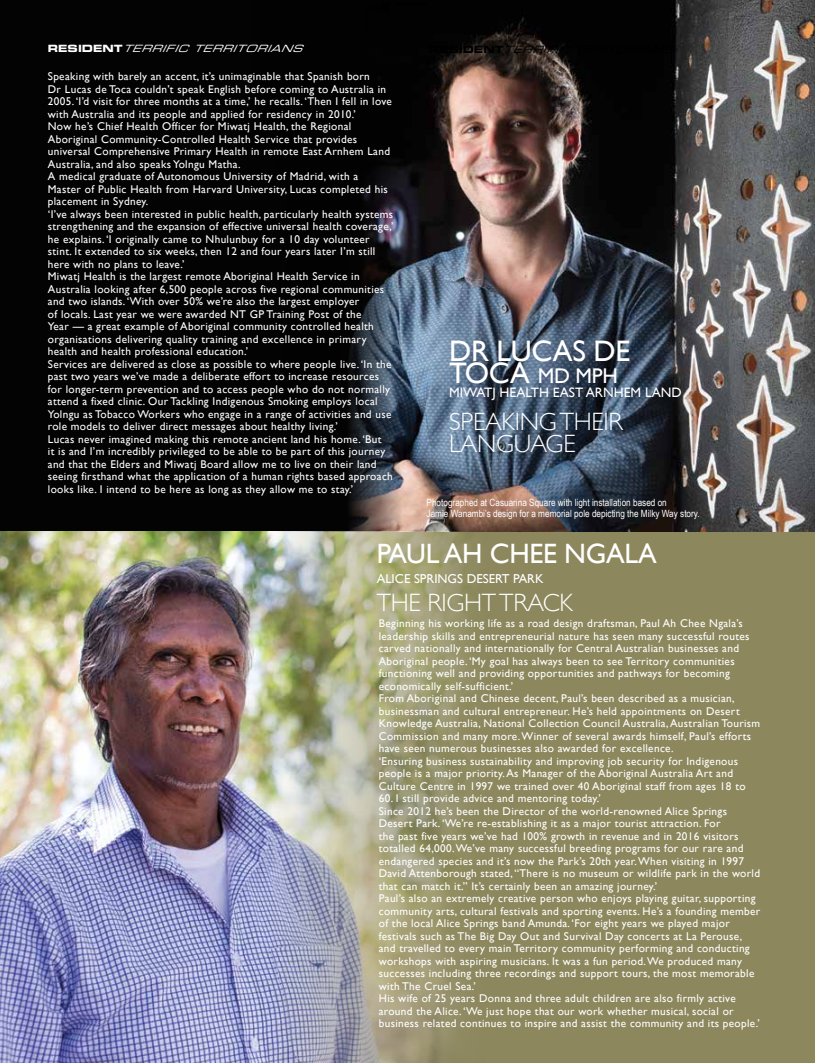
<style>
.page{position:relative;width:815px;height:1063px;background:#fff}
.page>*{position:absolute;margin:0;border:0;box-sizing:border-box;transform-origin:0 0}
.t1{font:29.62px "Gill Sans";letter-spacing:-.01em;color:#fff}
.t2{font:28px "Gill Sans";letter-spacing:-.01em;color:#fff}
.t3{font:300 25px/21.6px "Gill Sans";letter-spacing:-.01em;color:#fff}
.t4{font:21.25px "Gill Sans";color:#fff}
.t5{font:13.62px "Gill Sans";color:#fff}
.t6{font:12.88px "Gill Sans";color:#fff}
.t7{font:11.25px/12.5px "Gill Sans";letter-spacing:.03em;color:#fff}
.t8{font:10px/11.2px "Arial Narrow";color:#fff}
.t9{font:italic 10px "Eurostile LT Std Ex 2";color:#fff}
.s1{font-family:"Eurostile LT Std Bold Ex 2";font-style:normal}
.s2{font-size:29.62px}
</style>
<div class="page">
<div style="left:0;top:0;width:815px;height:531px;background:#040303"></div>
<img style="left:349px;top:0;width:466px;height:531px">
<img style="left:0;top:531px;width:815px;height:532px">
<p class="t9" style="left:48px;top:41px;width:262px"><span class="s1">R E S I D E N T</span> TERRIFICTERRITORIANS</p>
<p class="t7" style="left:48px;top:70px;width:347px">Speaking with barely an accent, it’s unimaginable that Spanish born<br>Dr Lucas de Toca couldn’t speak English before coming to Australia in 2005. ‘I’d visit for three months at a time,’ he recalls. ‘Then I fell in love with Australia and its people and applied for residency in 2010.’<br>Now he’s Chief Health Officer for Miwatj Health, the Regional Aboriginal Community-Controlled Health Service that provides universal Comprehensive Primary Health in remote East Arnhem Land Australia, and also speaks Yolngu Matha.<br>A medical graduate of Autonomous University of Madrid, with a Master of Public Health from Harvard University, Lucas completed his placement in Sydney.<br>‘I’ve always been interested in public health, particularly health systems strengthening and the expansion of effective universal health coverage,’ he explains. ‘I originally came to Nhulunbuy for a 10 day volunteer stint. It extended to six weeks, then 12 and four years later I’m still here with no plans to leave.’<br>Miwatj Health is the largest remote Aboriginal Health Service in Australia looking after 6,500 people across five regional communities and two islands. ‘With over 50% we’re also the largest employer<br>of locals. Last year we were awarded NT GP Training Post of the<br>Year — a great example of Aboriginal community controlled health organisations delivering quality training and excellence in primary health and health professional education.’<br>Services are delivered as close as possible to where people live. ‘In the past two years we’ve made a deliberate effort to increase resources for longer-term prevention and to access people who do not normally attend a fixed clinic. Our Tackling Indigenous Smoking employs local Yolngu as Tobacco Workers who engage in a range of activities and use role models to deliver direct messages about healthy living.’<br>Lucas never imagined making this remote ancient land his home. ‘But<br>it is and I’m incredibly privileged to be able to be part of this journey and that the Elders and Miwatj Board allow me to live on their land seeing firsthand what the application of a human rights based approach looks like. I intend to be here as long as they allow me to stay.’</p>
<h1 class="t1" style="left:449px;top:334px;width:183px">DR LUCAS DE</h1>
<h3 class="t4" style="left:449px;top:364px;width:170px"><span class="s2">TOCA</span> MD MPH</h3>
<p class="t5" style="left:449px;top:384px;width:234px">MIWATJ HEALTH EAST ARNHEM LAND</p>
<h3 class="t3" style="left:449px;top:410px;width:175px">SPEAKING THEIR<br>LANGUAGE</h3>
<p class="t8" style="left:427px;top:497px;width:275px">Photographed at Casuarina Square with light installation based on<br>Jamie Wanambi’s design for a memorial pole depicting the Milky Way story.</p>
<h2 class="t2" style="left:377px;top:537px;width:281px">PAUL AH CHEE NGALA</h2>
<p class="t6" style="left:377px;top:571px;width:168px">ALICE SPRINGS DESERT PARK</p>
<h3 class="t3" style="left:377px;top:591px;width:197px">THE RIGHT TRACK</h3>
<p class="t7" style="left:379px;top:617px;width:383px">Beginning his working life as a road design draftsman, Paul Ah Chee Ngala’s leadership skills and entrepreneurial nature has seen many successful routes carved nationally and internationally for Central Australian businesses and Aboriginal people. ‘My goal has always been to see Territory communities functioning well and providing opportunities and pathways for becoming economically self-sufficient.’<br>From Aboriginal and Chinese decent, Paul’s been described as a musician, businessman and cultural entrepreneur. He’s held appointments on Desert Knowledge Australia, National Collection Council Australia, Australian Tourism Commission and many more. Winner of several awards himself, Paul’s efforts have seen numerous businesses also awarded for excellence.<br>‘Ensuring business sustainability and improving job security for Indigenous people is a major priority. As Manager of the Aboriginal Australia Art and Culture Centre in 1997 we trained over 40 Aboriginal staff from ages 18 to</p>
<p class="t7" style="left:379px;top:792px;width:383px">60. I still provide advice and mentoring today.’<br>Since 2012 he’s been the Director of the world-renowned Alice Springs Desert Park. ‘We’re re-establishing it as a major tourist attraction. For<br>the past five years we’ve had 100% growth in revenue and in 2016 visitors totalled 64,000. We’ve many successful breeding programs for our rare and endangered species and it’s now the Park’s 20th year. When visiting in 1997<br>David Attenborough stated, “There is no museum or wildlife park in the world that can match it.” It’s certainly been an amazing journey.’<br>Paul’s also an extremely creative person who enjoys playing guitar, supporting community arts, cultural festivals and sporting events. He’s a founding member of the local Alice Springs band Amunda. ‘For eight years we played major festivals such as The Big Day Out and Survival Day concerts at La Perouse, and travelled to every main Territory community performing and conducting workshops with aspiring musicians. It was a fun period. We produced many successes including three recordings and support tours, the most memorable with The Cruel Sea.’<br>His wife of 25 years Donna and three adult children are also firmly active around the Alice. ‘We just hope that our work whether musical, social or business related continues to inspire and assist the community and its people.’</p>
</div>
